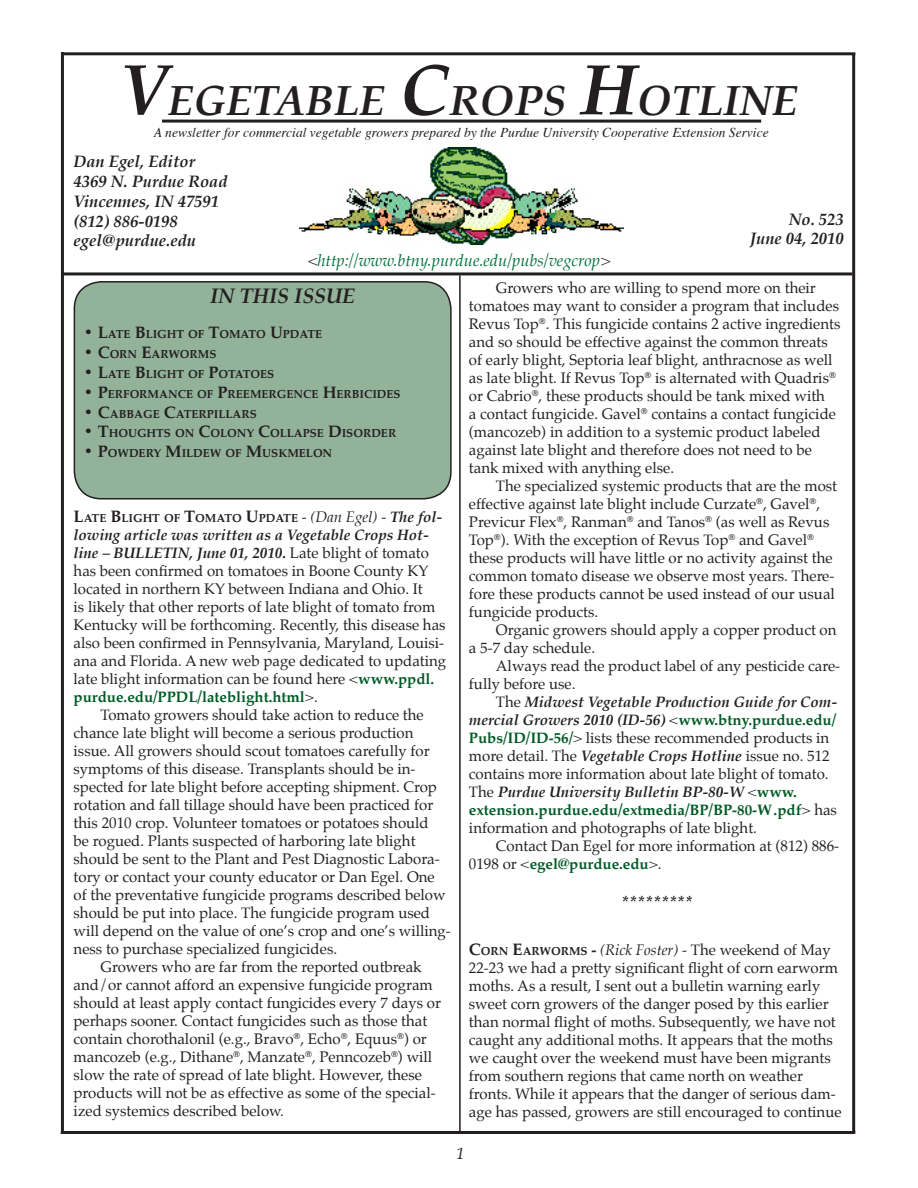
<style>
.page{position:relative;width:918px;height:1188px;background:#fff}
.page>*{position:absolute;margin:0;border:0;box-sizing:border-box;transform-origin:0 0}
.t1{font:italic 700 42px "Palatino";color:#231f20}
.t2{font:italic 700 21px "Palatino";color:#231f20}
.t3{font:italic 700 18px "Palatino";color:#231f20}
.t4{font:italic 700 16.5px "Palatino";color:#231f20}
.t5{font:italic 16.5px "Palatino";color:#00703c}
.t6{font:italic 16.5px "Palatino";color:#231f20}
.t7{font:15px/18px "Palatino";color:#231f20}
.t8{font:italic 13.5px "Times";color:#231f20}
.t9{font:700 11.55px "Palatino";color:#231f20}
.s1{font-size:72px}
.s2{color:#231f20}
.s3{font-size:16.5px}
.s4{font-weight:400;font-size:15px}
.s5{font-weight:400;font-style:italic;font-size:15px}
.s6{font-style:italic;font-size:15px}
.s7{font-weight:700;font-style:italic}
.s8{font-weight:700;color:#005b26}
.s9{font-weight:700;font-size:16.5px}
.s10{font-weight:700;font-size:11.55px}
.s11{font-weight:700}
.s12{font-style:italic}
</style>
<div class="page">
<img style="left:300px;top:148px;width:323px;height:96px">
<hr style="left:459px;top:275px;width:2px;height:857px;background:#231f20">
<hr style="left:63px;top:272px;width:789px;height:3px;background:#231f20">
<hr style="left:162px;top:120px;width:599px;height:3px;background:#231f20">
<hr style="left:62px;top:52px;width:793px;height:3px;background:#231f20">
<hr style="left:852px;top:53px;width:3px;height:1079px;background:#231f20">
<hr style="left:61px;top:1131px;width:794px;height:3px;background:#231f20">
<hr style="left:61px;top:52px;width:3px;height:1082px;background:#231f20">
<div style="left:74px;top:282px;width:377px;height:217px;background:#93b29a;border-radius:27px"></div>
<div style="left:74px;top:281px;width:378px;height:218px;border:2px solid #231f20;border-radius:27px"></div>
<p class="t1" style="left:120px;top:67px;width:680px"><span class="s1">V</span>EGETABLE <span class="s1">C</span>ROPS <span class="s1">H</span>OTLINE</p>
<p class="t8" style="left:154px;top:120px;width:616px">A newsletter for commercial vegetable growers prepared by the Purdue University Cooperative Extension Service</p>
<p class="t4" style="left:74px;top:149px;width:123px">Dan Egel, Editor</p>
<p class="t4" style="left:74px;top:168px;width:156px">4369 N. Purdue Road</p>
<p class="t4" style="left:74px;top:188px;width:147px">Vincennes, IN 47591</p>
<p class="t4" style="left:74px;top:208px;width:106px">(812) 886-0198</p>
<p class="t4" style="left:74px;top:228px;width:124px">egel@purdue.edu</p>
<p class="t5" style="left:307px;top:248px;width:304px"><span class="s2">&lt;</span>http://www.btny.purdue.edu/pubs/vegcrop<span class="s2">&gt;</span></p>
<p class="t4" style="left:789px;top:206px;width:57px">No. 523</p>
<p class="t4" style="left:750px;top:226px;width:95px">June 04, 2010</p>
<p class="t2" style="left:210px;top:279px;width:146px">IN THIS ISSUE</p>
<p class="t9" style="left:84px;top:325px;width:239px"><span class="s3">• L</span>ATE <span class="s3">B</span>LIGHT OF <span class="s3">T</span>OMATO <span class="s3">U</span>PDATE</p>
<p class="t9" style="left:84px;top:344px;width:134px"><span class="s3">• C</span>ORN <span class="s3">E</span>ARWORMS</p>
<p class="t9" style="left:84px;top:364px;width:192px"><span class="s3">• L</span>ATE <span class="s3">B</span>LIGHT OF <span class="s3">P</span>OTATOES</p>
<p class="t9" style="left:84px;top:384px;width:319px"><span class="s3">• P</span>ERFORMANCE OF <span class="s3">P</span>REEMERGENCE <span class="s3">H</span>ERBICIDES</p>
<p class="t9" style="left:84px;top:404px;width:175px"><span class="s3">• C</span>ABBAGE <span class="s3">C</span>ATERPILLARS</p>
<p class="t9" style="left:84px;top:424px;width:314px"><span class="s3">• T</span>HOUGHTS ON <span class="s3">C</span>OLONY <span class="s3">C</span>OLLAPSE <span class="s3">D</span>ISORDER</p>
<p class="t9" style="left:84px;top:443px;width:250px"><span class="s3">• P</span>OWDERY <span class="s3">M</span>ILDEW OF <span class="s3">M</span>USKMELON</p>
<p class="t9" style="left:74px;top:509px;width:370px"><span class="s3">L</span>ATE <span class="s3">B</span>LIGHT OF <span class="s3">T</span>OMATO <span class="s3">U</span>PDATE <span class="s4">-</span> <span class="s5">(Dan Egel)</span> <span class="s4">-</span> <span class="s6">The fol-</span></p>
<p class="t7" style="left:74px;top:526px;width:374px"><span class="s7">lowing article was written as a Vegetable Crops Hot&shy;line – BULLETIN, June 01, 2010.</span> Late blight of tomato has been confirmed on tomatoes in Boone County KY located in northern KY between Indiana and Ohio. It<br>is likely that other reports of late blight of tomato from Kentucky will be forthcoming. Recently, this disease has also been confirmed in Pennsylvania, Maryland, Louisi&shy;ana and Florida. A new web page dedicated to updating late blight information can be found here &lt;<span class="s8">www.ppdl. purdue.edu/PPDL/lateblight.html</span>&gt;.</p>
<p class="t7" style="left:74px;top:706px;width:379px;text-indent:27px">Tomato growers should take action to reduce the chance late blight will become a serious production issue. All growers should scout tomatoes carefully for symptoms of this disease. Transplants should be in&shy;spected for late blight before accepting shipment. Crop rotation and fall tillage should have been practiced for this 2010 crop. Volunteer tomatoes or potatoes should<br>be rogued. Plants suspected of harboring late blight should be sent to the Plant and Pest Diagnostic Labora&shy;tory or contact your county educator or Dan Egel. One of the preventative fungicide programs described below should be put into place. The fungicide program used will depend on the value of one’s crop and one’s willing&shy;ness to purchase specialized fungicides.</p>
<p class="t7" style="left:74px;top:958px;width:369px;text-indent:27px">Growers who are far from the reported outbreak and/or cannot afford an expensive fungicide program should at least apply contact fungicides every 7 days or perhaps sooner. Contact fungicides such as those that contain chorothalonil (e.g., Bravo , Echo , Equus ) or mancozeb (e.g., Dithane , Manzate , Penncozeb ) will slow the rate of spread of late blight. However, these products will not be as effective as some of the special&shy;ized systemics described below.</p>
<p class="t7" style="left:469px;top:279px;width:373px;text-indent:27px">Growers who are willing to spend more on their tomatoes may want to consider a program that includes Revus Top . This fungicide contains 2 active ingredients and so should be effective against the common threats of early blight, Septoria leaf blight, anthracnose as well as late blight. If Revus Top is alternated with Quadris or Cabrio , these products should be tank mixed with<br>a contact fungicide. Gavel contains a contact fungicide (mancozeb) in addition to a systemic product labeled against late blight and therefore does not need to be tank mixed with anything else.</p>
<p class="t7" style="left:469px;top:477px;width:370px;text-indent:27px">The specialized systemic products that are the most effective against late blight include Curzate , Gavel , Previcur Flex , Ranman and Tanos (as well as Revus Top ). With the exception of Revus Top and Gavel these products will have little or no activity against the common tomato disease we observe most years. There&shy;fore these products cannot be used instead of our usual fungicide products.</p>
<p class="t7" style="left:469px;top:621px;width:369px;text-indent:27px">Organic growers should apply a copper product on a 5-7 day schedule.</p>
<p class="t7" style="left:469px;top:657px;width:373px;text-indent:27px">Always read the product label of any pesticide care&shy;fully before use.</p>
<p class="t7" style="left:469px;top:693px;width:370px;text-indent:27px">The <span class="s7">Midwest Vegetable Production Guide for Com&shy;mercial Growers 2010 (ID-56)</span> &lt;<span class="s8">www.btny.purdue.edu/ Pubs/ID/ID-56/</span>&gt; lists these recommended products in more detail. The <span class="s7">Vegetable Crops Hotline</span> issue no. 512 contains more information about late blight of tomato.<br>The <span class="s7">Purdue University Bulletin BP-80-W</span> &lt;<span class="s8">www. extension.purdue.edu/extmedia/BP/BP-80-W.pdf</span>&gt; has information and photographs of late blight.</p>
<p class="t7" style="left:469px;top:837px;width:372px;text-indent:27px">Contact Dan Egel for more information at (812) 886-<br>0198 or &lt;<span class="s8">egel@purdue.edu</span>&gt;.</p>
<p class="t3" style="left:621px;top:889px;width:73px">*********</p>
<p class="t7" style="left:469px;top:940px;width:374px"><span class="s9">C</span><span class="s10">ORN</span> <span class="s9">E</span><span class="s10">ARWORMS</span> <span class="s11">-</span> <span class="s12">(Rick Foster)</span> - The weekend of May 22-23 we had a pretty significant flight of corn earworm moths. As a result, I sent out a bulletin warning early sweet corn growers of the danger posed by this earlier than normal flight of moths. Subsequently, we have not caught any additional moths. It appears that the moths we caught over the weekend must have been migrants from southern regions that came north on weather fronts. While it appears that the danger of serious dam&shy;age has passed, growers are still encouraged to continue</p>
<p class="t6" style="left:457px;top:1141px;width:10px">1</p>
</div>
